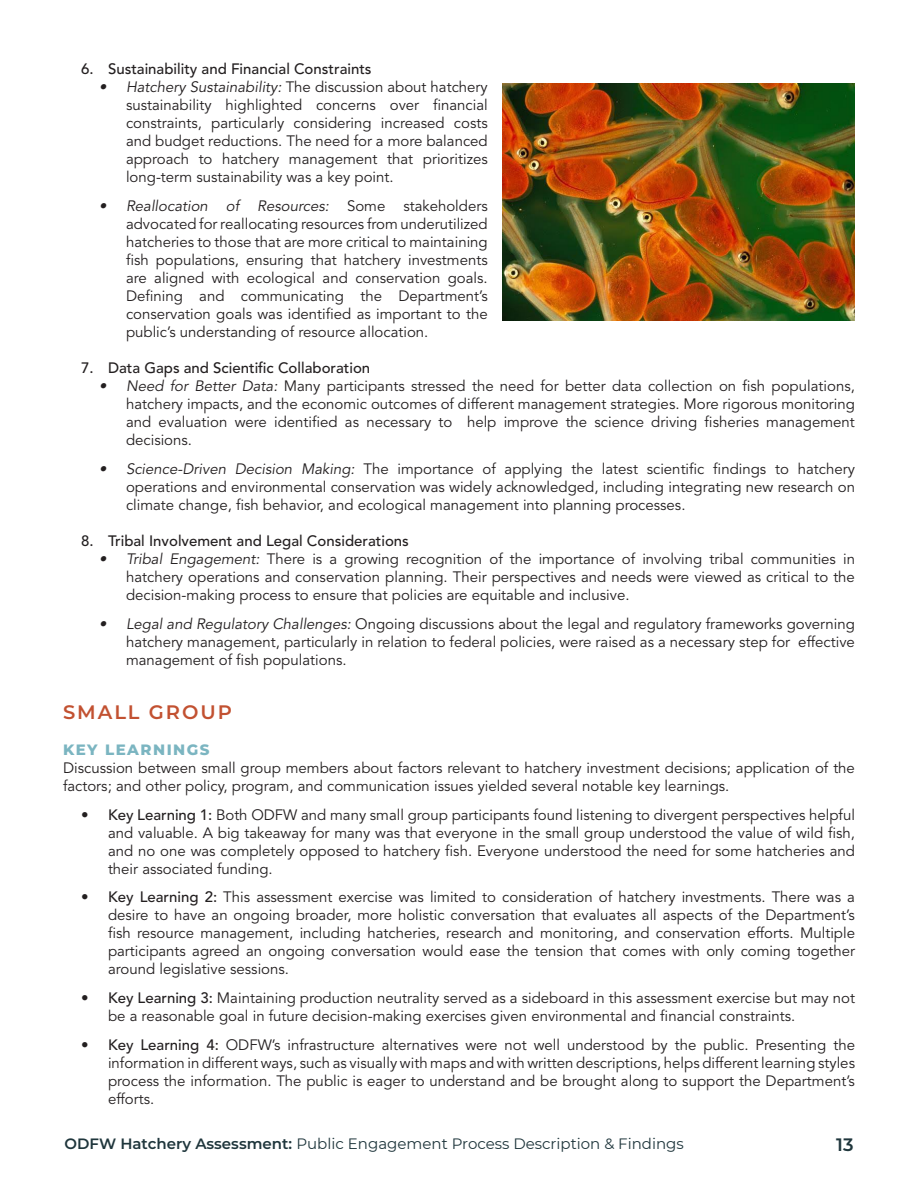
<style>
.page{position:relative;width:918px;height:1188px;background:#fff}
.page>*{position:absolute;margin:0;border:0;box-sizing:border-box;transform-origin:0 0}
.t1{font:600 19.5px "Montserrat";letter-spacing:.1em;color:#c25131}
.t2{font:600 18px "Montserrat";color:#1f363c}
.t3{font:15px/18px "Avenir LT Std";color:#231f20;text-align:justify}
.t4{font:500 15px "Avenir LT Std";color:#231f20}
.t5{font:15px "Montserrat";color:#1f363c}
.t6{font:800 15px "Montserrat";letter-spacing:.1em;color:#7bb5c1}
.s1{font-style:italic}
.s2{font-weight:500}
.s3{font-weight:600}
</style>
<div class="page">
<img style="left:503px;top:83px;width:352px;height:238px">
<p class="t4" style="left:81px;top:60px;width:292px">6. Sustainability and Financial Constraints</p>
<p class="t3" style="left:126px;top:79px;width:363px;text-indent:-27px"><span class="s1">• Hatchery Sustainability:</span> The discussion about hatchery sustainability highlighted concerns over financial constraints, particularly considering increased costs and budget reductions. The need for a more balanced approach to hatchery management that prioritizes long-term sustainability was a key point.</p>
<p class="t3" style="left:126px;top:197px;width:363px;text-indent:-27px"><span class="s1">• Reallocation of Resources:</span> Some stakeholders advocated for reallocating resources from underutilized hatcheries to those that are more critical to maintaining fish populations, ensuring that hatchery investments are aligned with ecological and conservation goals.<br>Defining and communicating the Department’s conservation goals was identified as important to the public’s understanding of resource allocation.</p>
<p class="t4" style="left:81px;top:359px;width:291px">7. Data Gaps and Scientific Collaboration</p>
<p class="t3" style="left:126px;top:377px;width:731px;text-indent:-27px"><span class="s1">• Need for Better Data:</span> Many participants stressed the need for better data collection on fish populations, hatchery impacts, and the economic outcomes of different management strategies. More rigorous monitoring and evaluation were identified as necessary to help improve the science driving fisheries management decisions.</p>
<p class="t3" style="left:126px;top:460px;width:731px;text-indent:-27px"><span class="s1">• Science-Driven Decision Making:</span> The importance of applying the latest scientific findings to hatchery operations and environmental conservation was widely acknowledged, including integrating new research on climate change, fish behavior, and ecological management into planning processes.</p>
<p class="t4" style="left:81px;top:532px;width:329px">8. Tribal Involvement and Legal Considerations</p>
<p class="t3" style="left:126px;top:550px;width:731px;text-indent:-27px"><span class="s1">• Tribal Engagement:</span> There is a growing recognition of the importance of involving tribal communities in hatchery operations and conservation planning. Their perspectives and needs were viewed as critical to the decision-making process to ensure that policies are equitable and inclusive.</p>
<p class="t3" style="left:126px;top:615px;width:731px;text-indent:-27px"><span class="s1">• Legal and Regulatory Challenges:</span> Ongoing discussions about the legal and regulatory frameworks governing hatchery management, particularly in relation to federal policies, were raised as a necessary step for effective management of fish populations.</p>
<p class="t1" style="left:63px;top:698px;width:171px">SMALL GROUP</p>
<p class="t6" style="left:63px;top:738px;width:148px">KEY LEARNINGS</p>
<p class="t3" style="left:63px;top:759px;width:793px">Discussion between small group members about factors relevant to hatchery investment decisions; application of the factors; and other policy, program, and communication issues yielded several notable key learnings.</p>
<p class="t3" style="left:108px;top:806px;width:749px;text-indent:-27px"><span class="s2">• Key Learning 1:</span> Both ODFW and many small group participants found listening to divergent perspectives helpful and valuable. A big takeaway for many was that everyone in the small group understood the value of wild fish, and no one was completely opposed to hatchery fish. Everyone understood the need for some hatcheries and their associated funding.</p>
<p class="t3" style="left:108px;top:889px;width:749px;text-indent:-27px"><span class="s2">• Key Learning 2:</span> This assessment exercise was limited to consideration of hatchery investments. There was a desire to have an ongoing broader, more holistic conversation that evaluates all aspects of the Department’s fish resource management, including hatcheries, research and monitoring, and conservation efforts. Multiple participants agreed an ongoing conversation would ease the tension that comes with only coming together around legislative sessions.</p>
<p class="t3" style="left:108px;top:989px;width:749px;text-indent:-27px"><span class="s2">• Key Learning 3:</span> Maintaining production neutrality served as a sideboard in this assessment exercise but may not be a reasonable goal in future decision-making exercises given environmental and financial constraints.</p>
<p class="t3" style="left:108px;top:1036px;width:749px;text-indent:-27px"><span class="s2">• Key Learning 4:</span> ODFW’s infrastructure alternatives were not well understood by the public. Presenting the information in different ways, such as visually with maps and with written descriptions, helps different learning styles process the information. The public is eager to understand and be brought along to support the Department’s efforts.</p>
<p class="t5" style="left:64px;top:1133px;width:621px"><span class="s3">ODFW Hatchery Assessment:</span> Public Engagement Process Description &amp; Findings</p>
<p class="t2" style="left:836px;top:1132px;width:19px">13</p>
</div>
